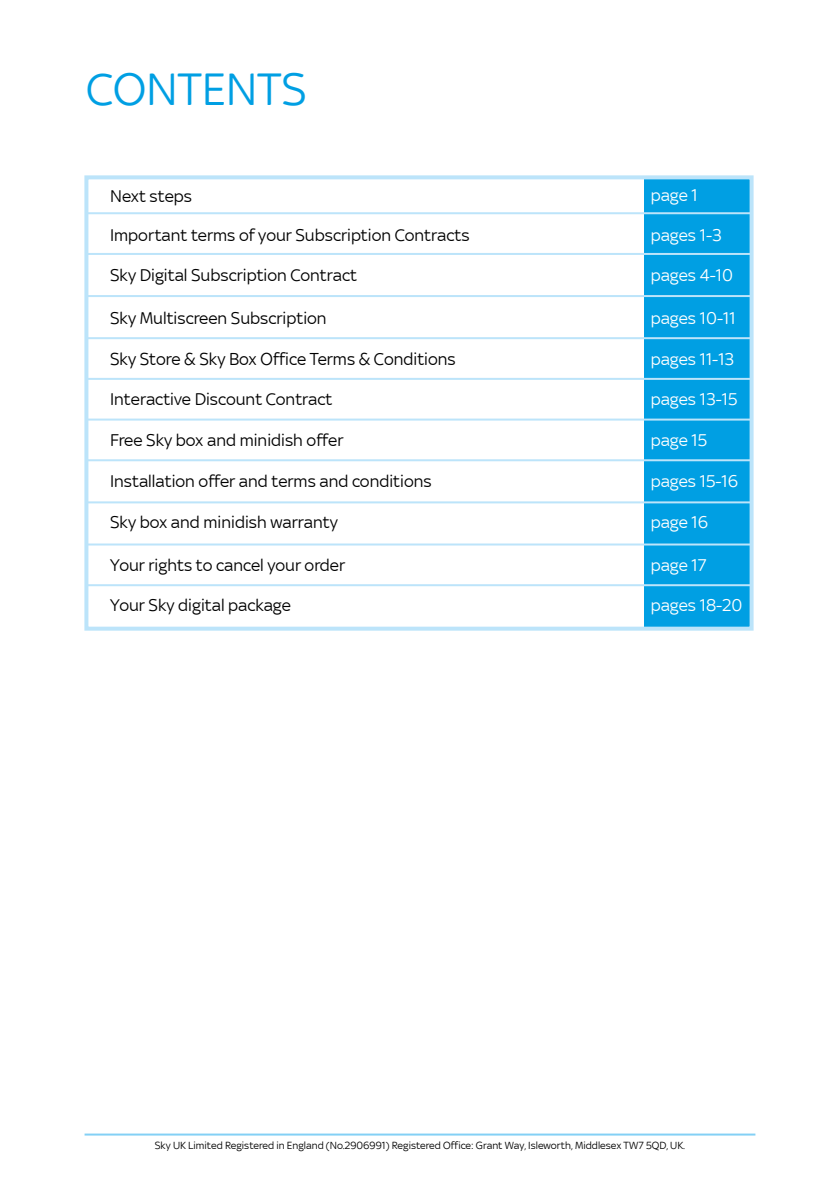
<style>
.page{position:relative;width:840px;height:1191px;background:#fff}
.page>*{position:absolute;margin:0;border:0;box-sizing:border-box;transform-origin:0 0}
.t1{font:48px "Sky Text";color:#009fe3}
.t2{font:18.4px "Sky Text";color:#000}
.t3{font:18px "Sky Text";color:#000}
.t4{font:18px "Sky Text";color:#fff}
.t5{font:11px "Sky Text";color:#000}
</style>
<div class="page">
<div style="left:644px;top:177px;width:106px;height:452px;background:#009fe3"></div>
<hr style="left:84px;top:1133px;width:671px;height:2px;background:#83d0f5">
<div style="left:84px;top:175px;width:669px;height:455px;border:4px solid #bce4fa"></div>
<hr style="left:86px;top:212px;width:664px;height:2px;background:#bce4fa">
<hr style="left:86px;top:253px;width:664px;height:2px;background:#bce4fa">
<hr style="left:86px;top:295px;width:664px;height:2px;background:#bce4fa">
<hr style="left:86px;top:337px;width:664px;height:2px;background:#bce4fa">
<hr style="left:86px;top:378px;width:664px;height:2px;background:#bce4fa">
<hr style="left:86px;top:418px;width:664px;height:2px;background:#bce4fa">
<hr style="left:86px;top:459px;width:664px;height:2px;background:#bce4fa">
<hr style="left:86px;top:501px;width:664px;height:2px;background:#bce4fa">
<hr style="left:86px;top:543px;width:664px;height:2px;background:#bce4fa">
<hr style="left:86px;top:584px;width:664px;height:2px;background:#bce4fa">
<h1 class="t1" style="left:86px;top:62px;width:222px">CONTENTS</h1>
<p class="t3" style="left:110px;top:186px;width:83px">Next steps</p>
<p class="t4" style="left:650px;top:185px;width:49px">page 1</p>
<p class="t3" style="left:110px;top:225px;width:361px">Important terms of your Subscription Contracts</p>
<p class="t4" style="left:650px;top:225px;width:72px">pages 1-3</p>
<p class="t3" style="left:110px;top:265px;width:248px">Sky Digital Subscription Contract</p>
<p class="t4" style="left:650px;top:265px;width:84px">pages 4-10</p>
<p class="t3" style="left:110px;top:308px;width:218px">Sky Multiscreen Subscription</p>
<p class="t4" style="left:650px;top:308px;width:86px">pages 10-11</p>
<p class="t2" style="left:110px;top:349px;width:347px">Sky Store &amp; Sky Box Office Terms &amp; Conditions</p>
<p class="t4" style="left:650px;top:349px;width:85px">pages 11-13</p>
<p class="t3" style="left:110px;top:389px;width:224px">Interactive Discount Contract</p>
<p class="t4" style="left:650px;top:389px;width:88px">pages 13-15</p>
<p class="t3" style="left:110px;top:430px;width:235px">Free Sky box and minidish offer</p>
<p class="t4" style="left:650px;top:430px;width:58px">page 15</p>
<p class="t3" style="left:110px;top:471px;width:323px">Installation offer and terms and conditions</p>
<p class="t4" style="left:650px;top:471px;width:89px">pages 15-16</p>
<p class="t3" style="left:110px;top:512px;width:229px">Sky box and minidish warranty</p>
<p class="t4" style="left:650px;top:512px;width:59px">page 16</p>
<p class="t3" style="left:110px;top:555px;width:236px">Your rights to cancel your order</p>
<p class="t4" style="left:650px;top:555px;width:57px">page 17</p>
<p class="t3" style="left:110px;top:595px;width:182px">Your Sky digital package</p>
<p class="t4" style="left:650px;top:595px;width:93px">pages 18-20</p>
<p class="t5" style="left:155px;top:1139px;width:531px">Sky UK Limited Registered in England (No.2906991) Registered Office: Grant Way, Isleworth, Middlesex TW7 5QD, UK.</p>
</div>
